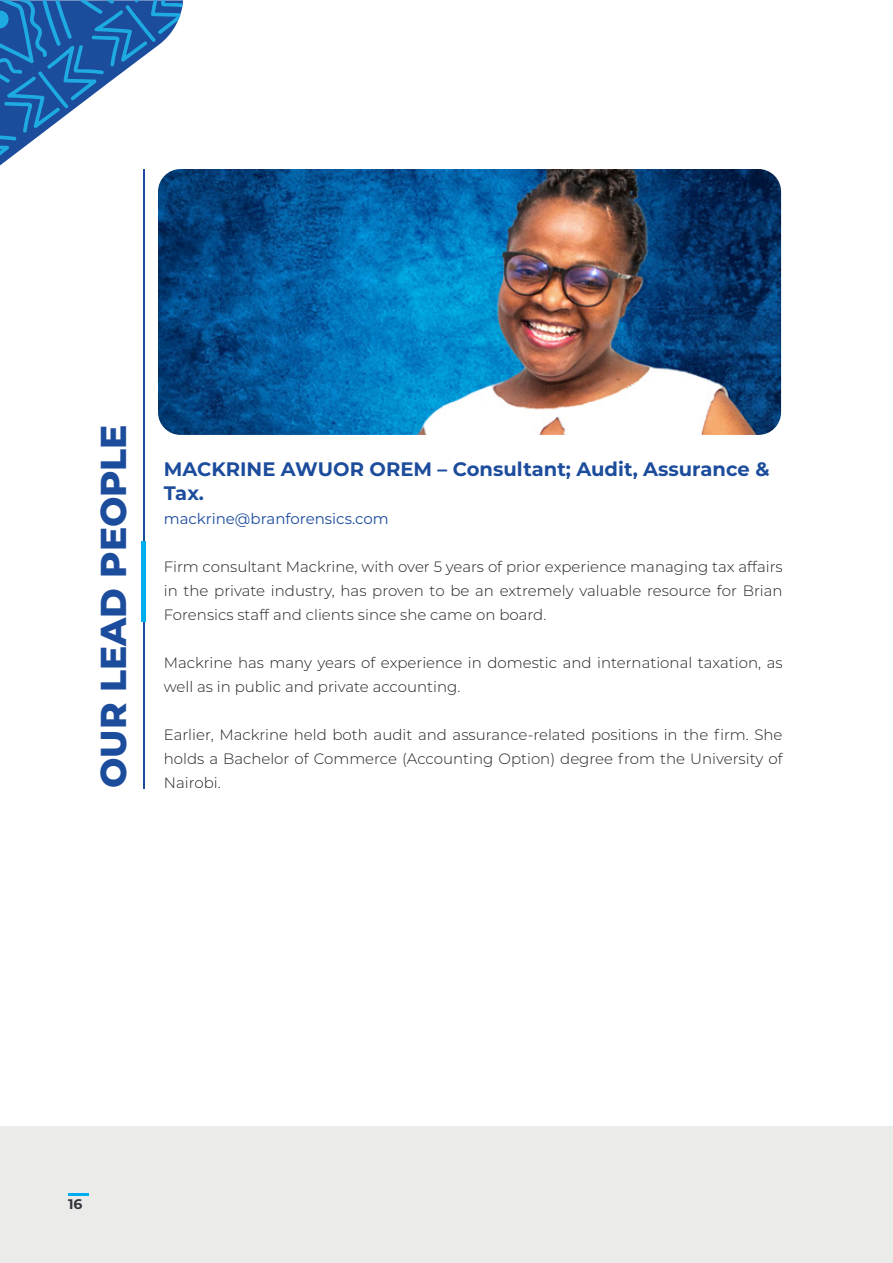
<style>
.page{position:relative;width:893px;height:1263px;background:#fff}
.page>*{position:absolute;margin:0;border:0;box-sizing:border-box;transform-origin:0 0}
.t1{font:800 36px "Montserrat";color:#1c4c9c}
.t2{font:700 19.5px/24px "Montserrat";color:#1c4c9c}
.t3{font:300 15px/24px "Montserrat";color:#231f20}
.t4{font:15px "Montserrat";color:#1c4c9c}
.t5{font:700 13.95px "Montserrat";color:#35373d}
</style>
<div class="page">
<div style="left:0;top:1126px;width:893px;height:137px;background:#ebebea"></div>
<hr style="left:68px;top:1193px;width:20px;height:3px;background:#00aeef">
<svg style="left:0;top:0;width:184px;height:165px"></svg>
<img style="left:158px;top:169px;width:623px;height:266px">
<hr style="left:143px;top:169px;width:1px;height:619px;background:#1c4c9c">
<div style="left:141px;top:541px;width:5px;height:81px;background:#00aeef"></div>
<h1 class="t1" style="left:87px;top:788px;width:365px;rotate:-90deg">OUR LEAD PEOPLE</h1>
<h2 class="t2" style="left:164px;top:456px;width:607px">MACKRINE AWUOR OREM – Consultant; Audit, Assurance &amp;<br>Tax.</h2>
<p class="t4" style="left:164px;top:508px;width:226px">mackrine@branforensics.com</p>
<p class="t3" style="left:164px;top:554px;width:620px;text-align:justify">Firm consultant Mackrine, with over 5 years of prior experience managing tax affairs in the private industry, has proven to be an extremely valuable resource for Brian Forensics staff and clients since she came on board.</p>
<p class="t3" style="left:164px;top:650px;width:620px">Mackrine has many years of experience in domestic and international taxation, as well as in public and private accounting.</p>
<p class="t3" style="left:164px;top:722px;width:620px">Earlier, Mackrine held both audit and assurance-related positions in the firm. She holds a Bachelor of Commerce (Accounting Option) degree from the University of</p>
<p class="t3" style="left:164px;top:770px;width:58px">Nairobi.</p>
<p class="t5" style="left:68px;top:1194px;width:16px">16</p>
</div>
